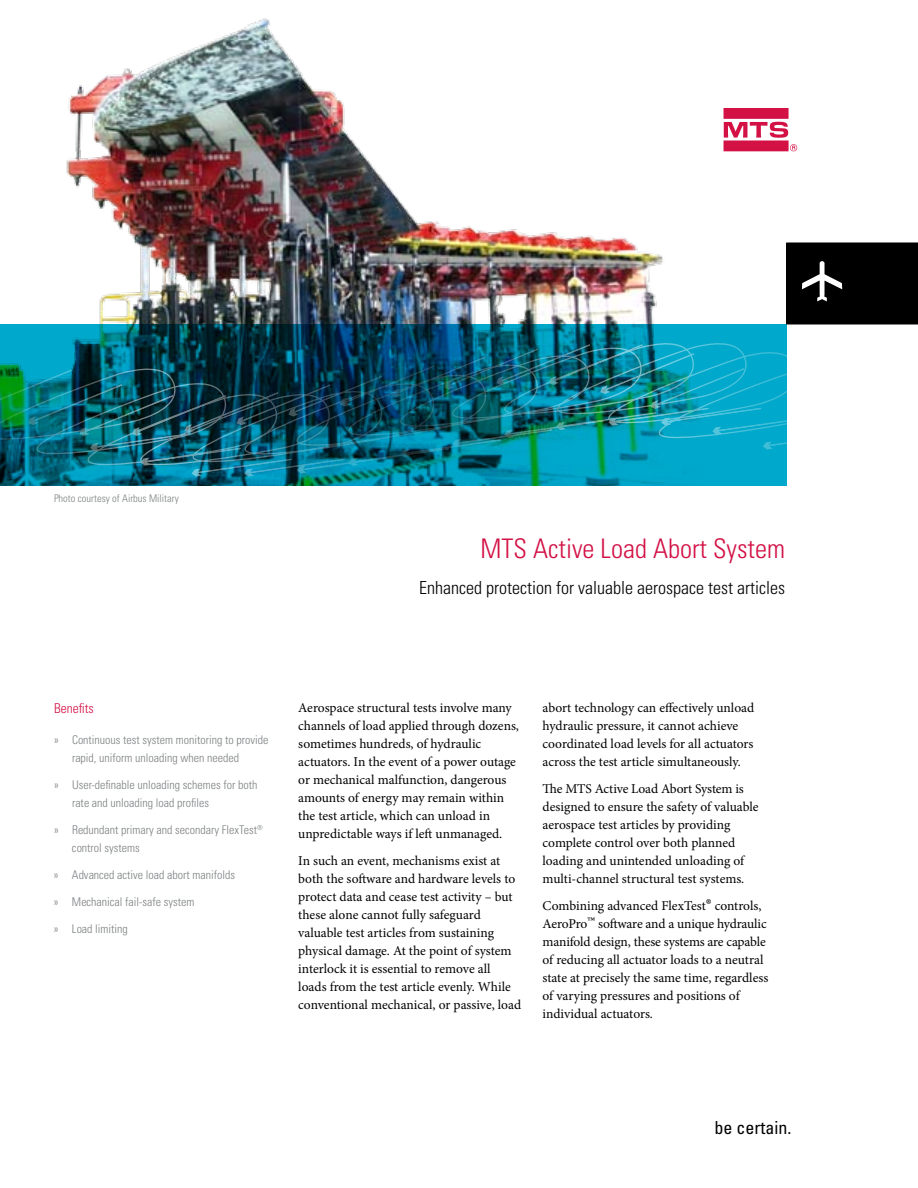
<style>
.page{position:relative;width:918px;height:1188px;background:#fff}
.page>*{position:absolute;margin:0;border:0;box-sizing:border-box;transform-origin:0 0}
.t1{font:300 condensed 27px "Univers";color:#d31145}
.t2{font:300 condensed 18px "Univers";color:#000}
.t3{font:condensed 18px "Univers";color:#000}
.t4{font:13.5px/18px "Minion Pro";letter-spacing:-.005em;color:#000}
.t5{font:300 condensed 13.5px "Univers";color:#d31145}
.t6{font:300 condensed 12px/18px "Univers";color:#7e8082}
.t7{font:300 condensed 10.5px "Univers";color:#7e8082}
.s1{font-size:18px}
</style>
<div class="page">
<img style="left:66px;top:18px;width:597px;height:306px">
<svg style="left:724px;top:108px;width:73px;height:43px"></svg>
<svg style="left:0;top:324px;width:787px;height:162px;background:#00718b"></svg>
<div style="left:787px;top:243px;width:131px;height:81px;background:#000"></div>
<img style="left:0;top:343px;width:787px;height:134px">
<p class="t7" style="left:54px;top:492px;width:126px">Photo courtesy of Airbus Military</p>
<h1 class="t1" style="left:481px;top:533px;width:306px">MTS Active Load Abort System</h1>
<h2 class="t2" style="left:419px;top:577px;width:367px">Enhanced protection for valuable aerospace test articles</h2>
<p class="t5" style="left:54px;top:700px;width:41px">Benefits</p>
<p class="t6" style="left:72px;top:731px;width:198px;text-indent:-18px">» Continuous test system monitoring to provide rapid, uniform unloading when needed</p>
<p class="t6" style="left:72px;top:776px;width:187px;text-indent:-18px">» User-definable unloading schemes for both rate and unloading load profiles</p>
<p class="t6" style="left:72px;top:821px;width:192px;text-indent:-18px">» Redundant primary and secondary FlexTest<sup>® </sup>control systems</p>
<p class="t6" style="left:54px;top:866px;width:183px">» Advanced active load abort manifolds</p>
<p class="t6" style="left:54px;top:893px;width:142px">» Mechanical fail-safe system</p>
<p class="t6" style="left:54px;top:920px;width:75px">» Load limiting</p>
<p class="t4" style="left:298px;top:699px;width:222px">Aerospace structural tests involve many channels of load applied through dozens, sometimes hundreds, of hydraulic actuators. In the event of a power outage or mechanical malfunction, dangerous amounts of energy may remain within the test article, which can unload in unpredictable ways if left unmanaged.</p>
<p class="t4" style="left:298px;top:852px;width:225px">In such an event, mechanisms exist at both the software and hardware levels to protect data and cease test activity – but these alone cannot fully safeguard valuable test articles from sustaining physical damage. At the point of system interlock it is essential to remove all loads from the test article evenly. While conventional mechanical, or passive, load</p>
<p class="t4" style="left:543px;top:699px;width:213px">abort technology can effectively unload hydraulic pressure, it cannot achieve coordinated load levels for all actuators across the test article simultaneously.</p>
<p class="t4" style="left:543px;top:779px;width:218px">The MTS Active Load Abort System is designed to ensure the safety of valuable aerospace test articles by providing complete control over both planned loading and unintended unloading of multi-channel structural test systems.</p>
<p class="t4" style="left:543px;top:896px;width:227px">Combining advanced FlexTest<span class="s1">®</span> controls, AeroPro<span class="s1">™</span> software and a unique hydraulic manifold design, these systems are capable of reducing all actuator loads to a neutral state at precisely the same time, regardless of varying pressures and positions of individual actuators.</p>
<h2 class="t3" style="left:714px;top:1116px;width:78px">be certain.</h2>
</div>
